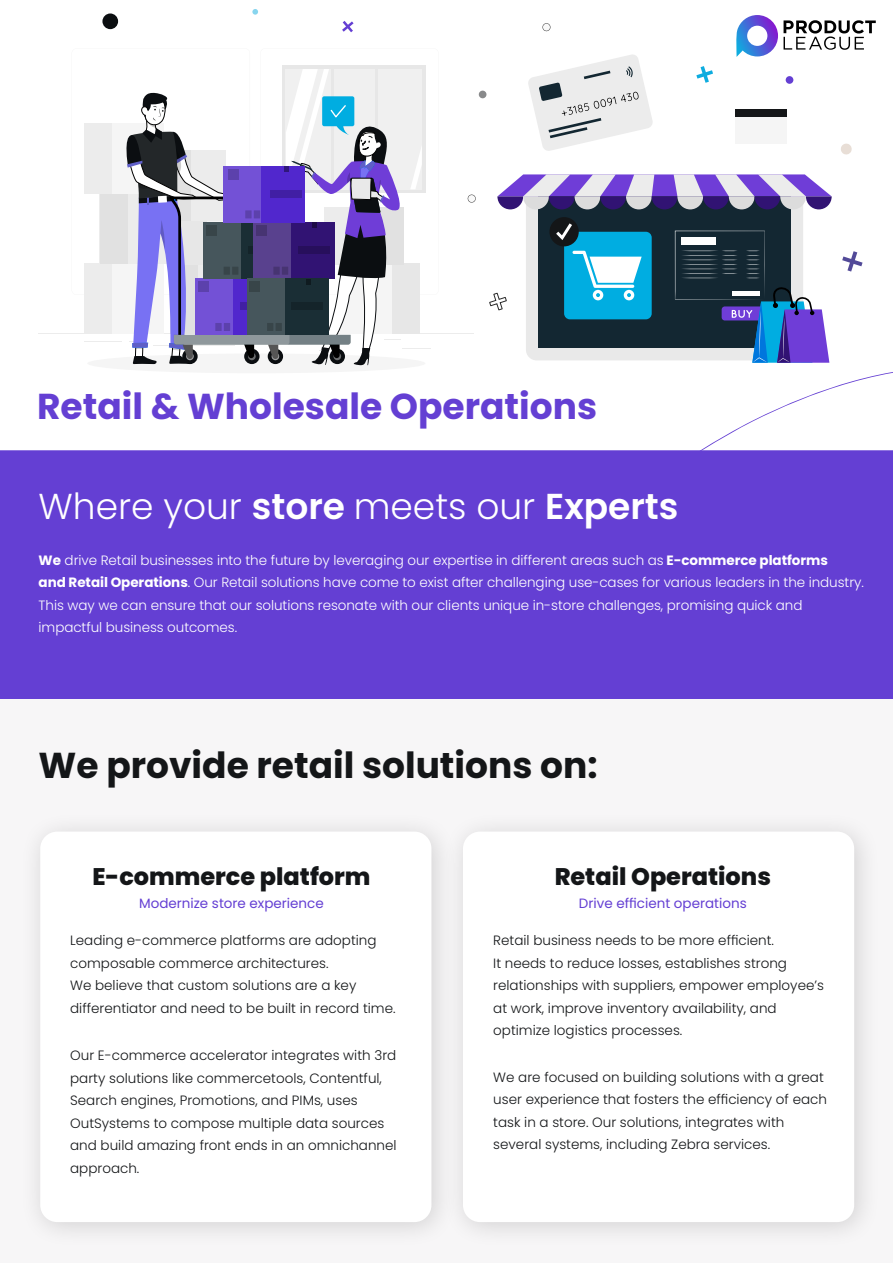
<style>
.page{position:relative;width:893px;height:1263px;background:#fff}
.page>*{position:absolute;margin:0;border:0;box-sizing:border-box;transform-origin:0 0}
.t1{font:300 36px "Poppins";color:#fff}
.t2{font:700 36px "Poppins";color:#141618}
.t3{font:700 36px "Poppins";color:#643fd3}
.t4{font:800 24px "Poppins";color:#141618}
.t5{font:300 13.5px/22.5px "Poppins";color:#141618}
.t6{font:300 13.5px/22.5px "Poppins";letter-spacing:-.005em;color:#fff}
.t7{font:13.5px "Poppins";color:#643fd3}
.s1{font-weight:600}
.s2{font-weight:700}
</style>
<div class="page">
<hr style="left:38px;top:334px;width:436px;height:1px;background:#ececec">
<div style="left:87px;top:353px;width:338px;height:20px;background:#f5f5f5;border-radius:50%"></div>
<svg style="left:72px;top:65px;width:367px;height:301px"></svg>
<div style="left:292px;top:303px;width:31px;height:7px;background:#14242a"></div>
<div style="left:249px;top:281px;width:11px;height:11px;background:#384549"></div>
<svg style="left:489px;top:292px;width:18px;height:19px"></svg>
<svg style="left:696px;top:66px;width:17px;height:17px"></svg>
<svg style="left:841px;top:143px;width:11px;height:12px"></svg>
<svg style="left:252px;top:9px;width:6px;height:6px"></svg>
<div style="left:102px;top:13px;width:16px;height:16px;background:#0b0e11;border-radius:50%"></div>
<div style="left:526px;top:177px;width:277px;height:183px;background:#e9e9e9;border-radius:11px"></div>
<div style="left:538px;top:188px;width:253px;height:160px;background:#132732"></div>
<svg style="left:497px;top:174px;width:335px;height:35px"></svg>
<div style="left:549px;top:217px;width:30px;height:29px;background:#141618;border-radius:50%"></div>
<svg style="left:556px;top:223px;width:336px;height:227px"></svg>
<div style="left:786px;top:76px;width:7px;height:8px;background:#643fd3;border-radius:50%"></div>
<div style="left:735px;top:110px;width:51px;height:34px;background:#f5f5f5"></div>
<div style="left:735px;top:110px;width:51px;height:7px;background:#141618"></div>
<svg style="left:467px;top:194px;width:9px;height:9px"></svg>
<div style="left:479px;top:91px;width:7px;height:7px;background:#898a8b;border-radius:50%"></div>
<svg style="left:542px;top:23px;width:9px;height:9px"></svg>
<svg style="left:342px;top:21px;width:12px;height:11px"></svg>
<svg style="left:528px;top:54px;width:125px;height:97px"></svg>
<div style="left:0;top:450px;width:893px;height:249px;background:#643fd3"></div>
<svg style="left:736px;top:15px;width:140px;height:42px"></svg>
<div style="left:0;top:699px;width:893px;height:564px;background:#f7f6f7"></div>
<div style="left:442px;top:811px;width:439px;height:438px;background:#000;opacity:.15"></div>
<div style="left:463px;top:831px;width:391px;height:391px;background:#fff;border-radius:17px"></div>
<div style="left:19px;top:811px;width:439px;height:438px;background:#000;opacity:.15"></div>
<div style="left:40px;top:831px;width:391px;height:391px;background:#fff;border-radius:17px"></div>
<p class="t3" style="left:37px;top:386px;width:562px">Retail &amp; Wholesale Operations</p>
<p class="t1" style="left:39px;top:485px;width:641px">Where your <span class="s1">store</span> meets our <span class="s1">Experts</span></p>
<p class="t6" style="left:39px;top:549px;width:827px"><span class="s2">We</span> drive Retail businesses into the future by leveraging our expertise in different areas such as <span class="s2">E-commerce platforms<br>and Retail Operations</span>. Our Retail solutions have come to exist after challenging use-cases for various leaders in the industry.<br>This way we can ensure that our solutions resonate with our clients unique in-store challenges, promising quick and</p>
<p class="t6" style="left:39px;top:616px;width:200px">impactful business outcomes.</p>
<p class="t2" style="left:39px;top:744px;width:560px">We provide retail solutions on:</p>
<p class="t4" style="left:92px;top:863px;width:280px">E-commerce platform</p>
<p class="t4" style="left:555px;top:863px;width:218px">Retail Operations</p>
<p class="t7" style="left:139px;top:896px;width:186px">Modernize store experience</p>
<p class="t5" style="left:70px;top:929px;width:308px">Leading e-commerce platforms are adopting composable commerce architectures.</p>
<p class="t5" style="left:70px;top:974px;width:288px">We believe that custom solutions are a key</p>
<p class="t5" style="left:70px;top:997px;width:327px">differentiator and need to be built in record time.</p>
<p class="t5" style="left:70px;top:1044px;width:328px">Our E-commerce accelerator integrates with 3rd party solutions like commercetools, Contentful,<br>Search engines, Promotions, and PIMs, uses</p>
<p class="t5" style="left:70px;top:1112px;width:316px">OutSystems to compose multiple data sources</p>
<p class="t5" style="left:70px;top:1134px;width:328px">and build amazing front ends in an omnichannel approach.</p>
<p class="t7" style="left:579px;top:896px;width:169px">Drive efficient operations</p>
<p class="t5" style="left:493px;top:929px;width:332px">Retail business needs to be more efficient.<br>It needs to reduce losses, establishes strong relationships with suppliers, empower employee’s at work, improve inventory availability, and optimize logistics processes.</p>
<p class="t5" style="left:493px;top:1066px;width:335px">We are focused on building solutions with a great user experience that fosters the efficiency of each task in a store. Our solutions, integrates with</p>
<p class="t5" style="left:493px;top:1133px;width:278px">several systems, including Zebra services.</p>
</div>
